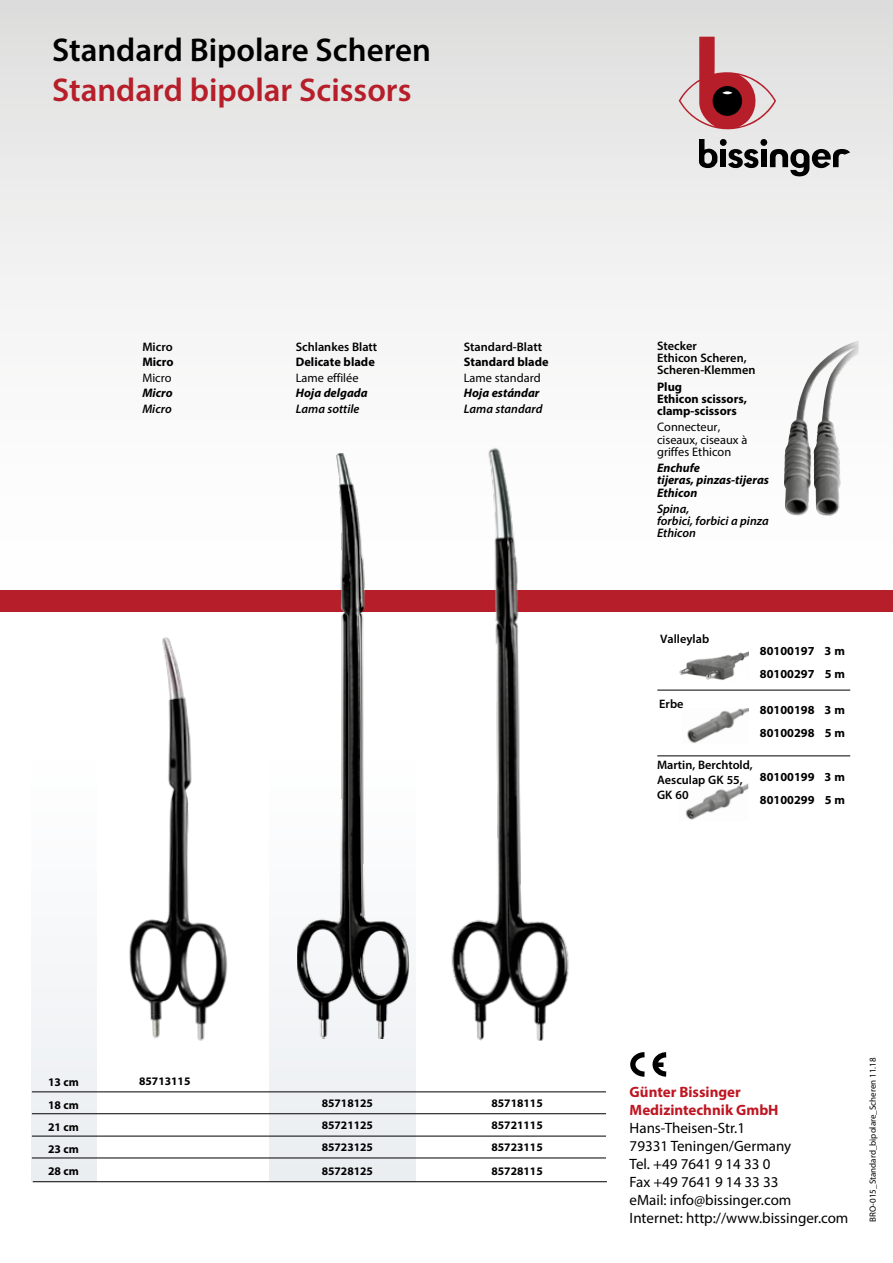
<style>
.page{position:relative;width:893px;height:1263px;background:#fff}
.page>*{position:absolute;margin:0;border:0;box-sizing:border-box;transform-origin:0 0}
.t1{font:600 33px "Myriad Pro";color:#000}
.t2{font:600 33px "Myriad Pro";color:#b61f29}
.t3{font:15px/18px "Myriad Pro";color:#000}
.t4{font:700 15px/18px "Myriad Pro";color:#be1622}
.t5{font:700 12.3px/23.2px "Myriad Pro";color:#000}
.t6{font:600 12.3px/14.7px "Myriad Pro";color:#000}
.t7{font:12.3px/12.3px "Myriad Pro";color:#000}
.t8{font:italic 700 12.3px/12.3px "Myriad Pro";color:#000}
.t9{font:italic 600 12.3px/12.3px "Myriad Pro";color:#000}
.t10{font:700 11.7px/22.2px "Myriad Pro";color:#000;text-align:justify}
.t11{font:700 11.55px "Myriad Pro";color:#000}
.t12{font:9px "Myriad Pro";color:#000}
</style>
<div class="page">
<div style="left:0;top:0;width:893px;height:680px;background:linear-gradient(to bottom,#e2e1e1,#fff)"></div>
<div style="left:0;top:590px;width:893px;height:21px;background:#b61f29"></div>
<svg style="left:630px;top:1052px;width:37px;height:25px"></svg>
<div style="left:32px;top:751px;width:65px;height:430px;background:#f5f7f8"></div>
<svg style="left:679px;top:37px;width:171px;height:139px;background:#c7b5b6"></svg>
<div style="left:269px;top:751px;width:146px;height:430px;background:linear-gradient(to bottom,#fff,#e6e9ed)"></div>
<img style="left:114px;top:633px;width:125px;height:408px">
<img style="left:438px;top:435px;width:142px;height:606px">
<hr style="left:33px;top:1181px;width:574px;height:1px;background:#000">
<hr style="left:32px;top:1158px;width:574px;height:1px;background:#000">
<hr style="left:32px;top:1136px;width:574px;height:1px;background:#000">
<hr style="left:32px;top:1113px;width:574px;height:1px;background:#000">
<hr style="left:32px;top:1091px;width:574px;height:1px;background:#000">
<img style="left:298px;top:454px;width:112px;height:585px">
<img style="left:679px;top:651px;width:69px;height:29px">
<img style="left:687px;top:708px;width:61px;height:35px">
<hr style="left:657px;top:755px;width:193px;height:1px;background:#000">
<hr style="left:657px;top:690px;width:193px;height:1px;background:#000">
<img style="left:685px;top:783px;width:63px;height:37px">
<img style="left:784px;top:345px;width:70px;height:171px">
<h1 class="t1" style="left:52px;top:29px;width:380px">Standard Bipolare Scheren</h1>
<h1 class="t2" style="left:52px;top:68px;width:361px">Standard bipolar Scissors</h1>
<p class="t6" style="left:142px;top:339px;width:32px">Micro</p>
<p class="t5" style="left:142px;top:350px;width:33px">Micro</p>
<p class="t7" style="left:142px;top:371px;width:31px">Micro</p>
<p class="t8" style="left:142px;top:386px;width:32px">Micro</p>
<p class="t9" style="left:142px;top:402px;width:31px">Micro</p>
<p class="t6" style="left:296px;top:339px;width:83px">Schlankes Blatt</p>
<p class="t5" style="left:296px;top:350px;width:81px">Delicate blade</p>
<p class="t7" style="left:296px;top:371px;width:64px">Lame effilée</p>
<p class="t8" style="left:296px;top:386px;width:73px">Hoja delgada</p>
<p class="t9" style="left:296px;top:402px;width:65px">Lama sottile</p>
<p class="t6" style="left:464px;top:339px;width:80px">Standard-Blatt</p>
<p class="t5" style="left:464px;top:350px;width:86px">Standard blade</p>
<p class="t7" style="left:464px;top:371px;width:78px">Lame standard</p>
<p class="t8" style="left:464px;top:386px;width:77px">Hoja estándar</p>
<p class="t9" style="left:464px;top:402px;width:80px">Lama standard</p>
<p class="t6" style="left:657px;top:339px;width:100px;line-height:12.3px">Stecker<br>Ethicon Scheren,<br>Scheren-Klemmen</p>
<p class="t5" style="left:657px;top:380px;width:91px;line-height:12.3px">Plug<br>Ethicon scissors, clamp-scissors</p>
<p class="t7" style="left:657px;top:421px;width:92px">Connecteur, ciseaux, ciseaux à griffes Ethicon</p>
<p class="t8" style="left:657px;top:461px;width:113px">Enchufe<br>tijeras, pinzas-tijeras<br>Ethicon</p>
<p class="t9" style="left:657px;top:502px;width:113px">Spina,<br>forbici, forbici a pinza<br>Ethicon</p>
<p class="t6" style="left:660px;top:632px;width:50px">Valleylab</p>
<p class="t5" style="left:760px;top:638px;width:87px">80100197 3 m<br>80100297 5 m</p>
<p class="t5" style="left:760px;top:697px;width:87px">80100198 3 m<br>80100298 5 m</p>
<p class="t5" style="left:760px;top:764px;width:87px">80100199 3 m<br>80100299 5 m</p>
<p class="t6" style="left:659px;top:696px;width:26px">Erbe</p>
<p class="t6" style="left:657px;top:757px;width:97px">Martin, Berchtold,<br>Aesculap GK 55,<br>GK 60</p>
<p class="t10" style="left:48px;top:1071px;width:32px">13 cm 18 cm 21 cm 23 cm 28 cm</p>
<p class="t11" style="left:139px;top:1074px;width:53px">85713115</p>
<p class="t11" style="left:322px;top:1096px;width:53px">85718125</p>
<p class="t11" style="left:491px;top:1096px;width:53px">85718115</p>
<p class="t11" style="left:322px;top:1118px;width:53px">85721125</p>
<p class="t11" style="left:491px;top:1118px;width:53px">85721115</p>
<p class="t11" style="left:322px;top:1140px;width:53px">85723125</p>
<p class="t11" style="left:491px;top:1140px;width:53px">85723115</p>
<p class="t11" style="left:322px;top:1163px;width:53px">85728125</p>
<p class="t11" style="left:491px;top:1163px;width:53px">85728115</p>
<p class="t4" style="left:630px;top:1083px;width:150px">Günter Bissinger<br>Medizintechnik GmbH</p>
<p class="t3" style="left:630px;top:1119px;width:220px">Hans-Theisen-Str.1<br>79331 Teningen/Germany<br>Tel. +49 7641 9 14 33 0<br>Fax +49 7641 9 14 33 33<br>eMail: info@bissinger.com<br>Internet: http://www.bissinger.com</p>
<p class="t12" style="left:867px;top:1221px;width:165px;rotate:-90deg">BRO-015_Standard_bipolare_Scheren 11.18</p>
</div>
